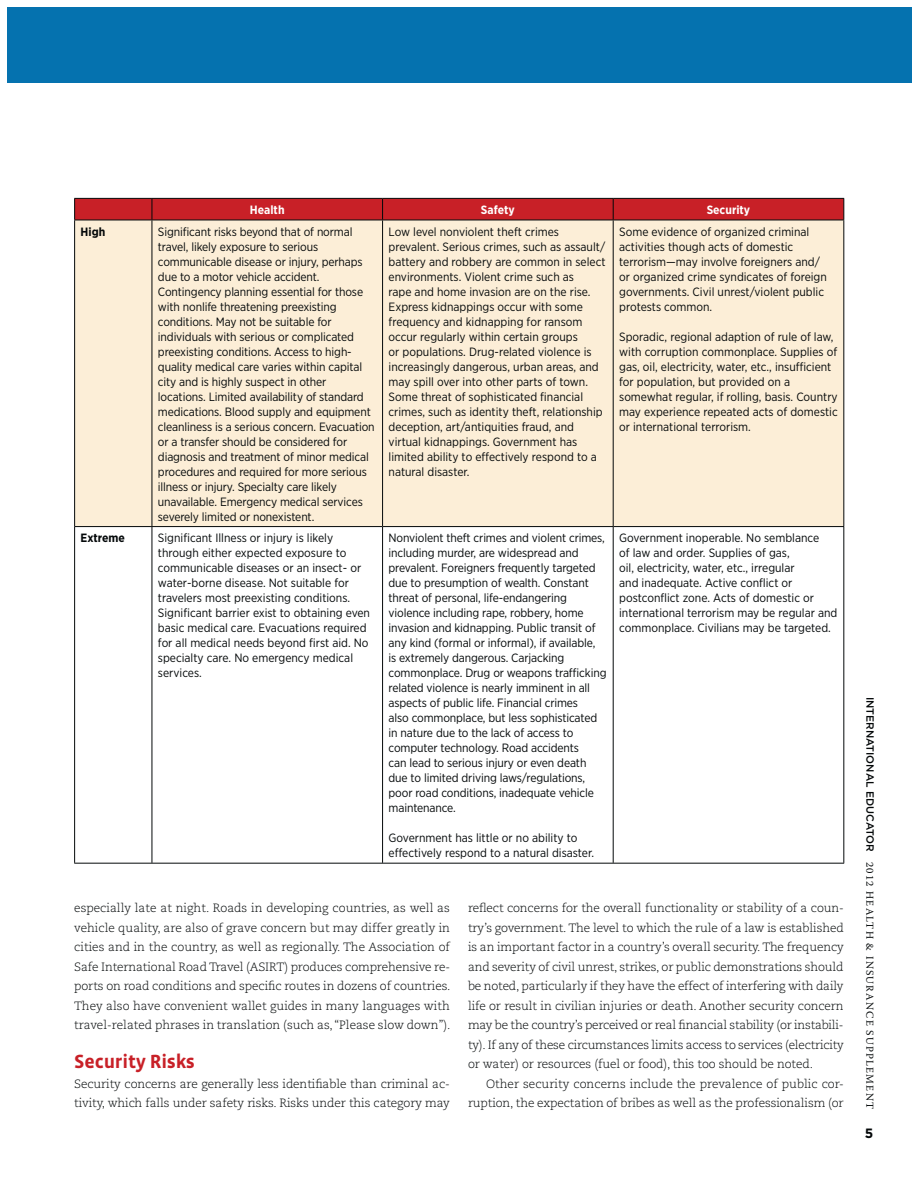
<style>
.page{position:relative;width:918px;height:1188px;background:#fff}
.page>*{position:absolute;margin:0;border:0;box-sizing:border-box;transform-origin:0 0}
.t1{font:700 19.5px "Vista Sans OT";letter-spacing:-.01em;color:#c82027}
.t2{font:700 13.5px "Gotham";color:#040809}
.t3{font:12px/15px "Gotham Narrow";letter-spacing:-.01em;color:#040809}
.t4{font:300 12px/19.5px "Caecilia LT Std";letter-spacing:-.01em;color:#040809;text-align:justify}
.t5{font:700 12px "Gotham Narrow";color:#fff}
.t6{font:700 12px "Gotham Narrow";color:#040809}
.t7{font:10.5px "Warnock Pro";letter-spacing:.115em;color:#040809}
.s1{font-family:"Gotham";font-weight:500}
</style>
<div class="page">
<div style="left:75px;top:221px;width:768px;height:305px;background:#fceed7"></div>
<svg style="left:74px;top:198px;width:770px;height:22px;background:#ba1f25"></svg>
<hr style="left:74px;top:220px;width:78px;height:1px;background:#040809">
<hr style="left:74px;top:220px;width:1px;height:306px;background:#040809">
<hr style="left:152px;top:220px;width:231px;height:1px;background:#040809">
<hr style="left:152px;top:220px;width:1px;height:306px;background:#040809">
<hr style="left:383px;top:220px;width:230px;height:1px;background:#040809">
<hr style="left:382px;top:220px;width:1px;height:306px;background:#040809">
<hr style="left:613px;top:220px;width:231px;height:1px;background:#040809">
<hr style="left:613px;top:220px;width:1px;height:306px;background:#040809">
<hr style="left:843px;top:220px;width:1px;height:306px;background:#040809">
<hr style="left:74px;top:526px;width:78px;height:1px;background:#040809">
<hr style="left:74px;top:527px;width:1px;height:336px;background:#040809">
<hr style="left:152px;top:526px;width:231px;height:1px;background:#040809">
<hr style="left:152px;top:527px;width:1px;height:336px;background:#040809">
<hr style="left:383px;top:526px;width:230px;height:1px;background:#040809">
<hr style="left:382px;top:527px;width:1px;height:336px;background:#040809">
<hr style="left:613px;top:526px;width:231px;height:1px;background:#040809">
<hr style="left:613px;top:527px;width:1px;height:336px;background:#040809">
<hr style="left:843px;top:527px;width:1px;height:336px;background:#040809">
<hr style="left:74px;top:863px;width:770px;height:1px;background:#040809">
<div style="left:7px;top:7px;width:904px;height:76px;background:#0572af"></div>
<p class="t5" style="left:250px;top:206px;width:36px">Health</p>
<p class="t5" style="left:481px;top:206px;width:35px">Safety</p>
<p class="t5" style="left:707px;top:206px;width:45px">Security</p>
<p class="t6" style="left:81px;top:227px;width:26px">High</p>
<p class="t3" style="left:158px;top:224px;width:218px">Significant risks beyond that of normal travel, likely exposure to serious communicable disease or injury, perhaps due to a motor vehicle accident.<br>Contingency planning essential for those with nonlife threatening preexisting conditions. May not be suitable for individuals with serious or complicated preexisting conditions. Access to high&shy;quality medical care varies within capital city and is highly suspect in other locations. Limited availability of standard medications. Blood supply and equipment cleanliness is a serious concern. Evacuation or a transfer should be considered for diagnosis and treatment of minor medical procedures and required for more serious illness or injury. Specialty care likely unavailable. Emergency medical services severely limited or nonexistent.</p>
<p class="t3" style="left:389px;top:224px;width:219px">Low level nonviolent theft crimes prevalent. Serious crimes, such as assault/ battery and robbery are common in select environments. Violent crime such as<br>rape and home invasion are on the rise.<br>Express kidnappings occur with some frequency and kidnapping for ransom occur regularly within certain groups<br>or populations. Drug-related violence is increasingly dangerous, urban areas, and may spill over into other parts of town.<br>Some threat of sophisticated financial crimes, such as identity theft, relationship deception, art/antiquities fraud, and virtual kidnappings. Government has limited ability to effectively respond to a natural disaster.</p>
<p class="t3" style="left:619px;top:224px;width:209px">Some evidence of organized criminal activities though acts of domestic terrorism—may involve foreigners and/ or organized crime syndicates of foreign governments. Civil unrest/violent public protests common.</p>
<p class="t3" style="left:619px;top:329px;width:220px">Sporadic, regional adaption of rule of law, with corruption commonplace. Supplies of gas, oil, electricity, water, etc., insufficient for population, but provided on a somewhat regular, if rolling, basis. Country may experience repeated acts of domestic or international terrorism.</p>
<p class="t6" style="left:81px;top:534px;width:46px">Extreme</p>
<p class="t3" style="left:158px;top:531px;width:214px">Significant Illness or injury is likely through either expected exposure to communicable diseases or an insect- or water-borne disease. Not suitable for travelers most preexisting conditions.<br>Significant barrier exist to obtaining even basic medical care. Evacuations required for all medical needs beyond first aid. No specialty care. No emergency medical services.</p>
<p class="t3" style="left:389px;top:531px;width:219px">Nonviolent theft crimes and violent crimes, including murder, are widespread and prevalent. Foreigners frequently targeted due to presumption of wealth. Constant threat of personal, life-endangering violence including rape, robbery, home invasion and kidnapping. Public transit of any kind (formal or informal), if available,<br>is extremely dangerous. Carjacking commonplace. Drug or weapons trafficking related violence is nearly imminent in all aspects of public life. Financial crimes<br>also commonplace, but less sophisticated in nature due to the lack of access to computer technology. Road accidents<br>can lead to serious injury or even death due to limited driving laws/regulations, poor road conditions, inadequate vehicle maintenance.</p>
<p class="t3" style="left:389px;top:831px;width:207px">Government has little or no ability to effectively respond to a natural disaster.</p>
<p class="t3" style="left:619px;top:531px;width:220px">Government inoperable. No semblance<br>of law and order. Supplies of gas,<br>oil, electricity, water, etc., irregular<br>and inadequate. Active conflict or postconflict zone. Acts of domestic or international terrorism may be regular and commonplace. Civilians may be targeted.</p>
<p class="t4" style="left:74px;top:899px;width:378px">especially late at night. Roads in developing countries, as well as vehicle quality, are also of grave concern but may differ greatly in cities and in the country, as well as regionally. The Association of Safe International Road Travel (ASIRT) produces comprehensive re&shy;ports on road conditions and specific routes in dozens of countries.<br>They also have convenient wallet guides in many languages with travel-related phrases in translation (such as, “Please slow down”).</p>
<h1 class="t1" style="left:74px;top:1050px;width:122px">Security Risks</h1>
<p class="t4" style="left:74px;top:1075px;width:377px">Security concerns are generally less identifiable than criminal ac&shy;tivity, which falls under safety risks. Risks under this category may</p>
<p class="t4" style="left:468px;top:899px;width:377px">reflect concerns for the overall functionality or stability of a coun&shy;try’s government. The level to which the rule of a law is established is an important factor in a country’s overall security. The frequency and severity of civil unrest, strikes, or public demonstrations should be noted, particularly if they have the effect of interfering with daily life or result in civilian injuries or death. Another security concern may be the country’s perceived or real financial stability (or instabili&shy;ty). If any of these circumstances limits access to services (electricity or water) or resources (fuel or food), this too should be noted.</p>
<p class="t4" style="left:468px;top:1075px;width:377px;text-align:right">Other security concerns include the prevalence of public cor&shy;ruption, the expectation of bribes as well as the professionalism (or</p>
<p class="t7" style="left:876px;top:697px;width:414px;rotate:90deg"><span class="s1">INTERNATIONAL EDUCATOR</span> 2012 HEALTH &amp; INSURANCE SUPPLEMENT</p>
<p class="t2" style="left:865px;top:1129px;width:10px">5</p>
</div>
